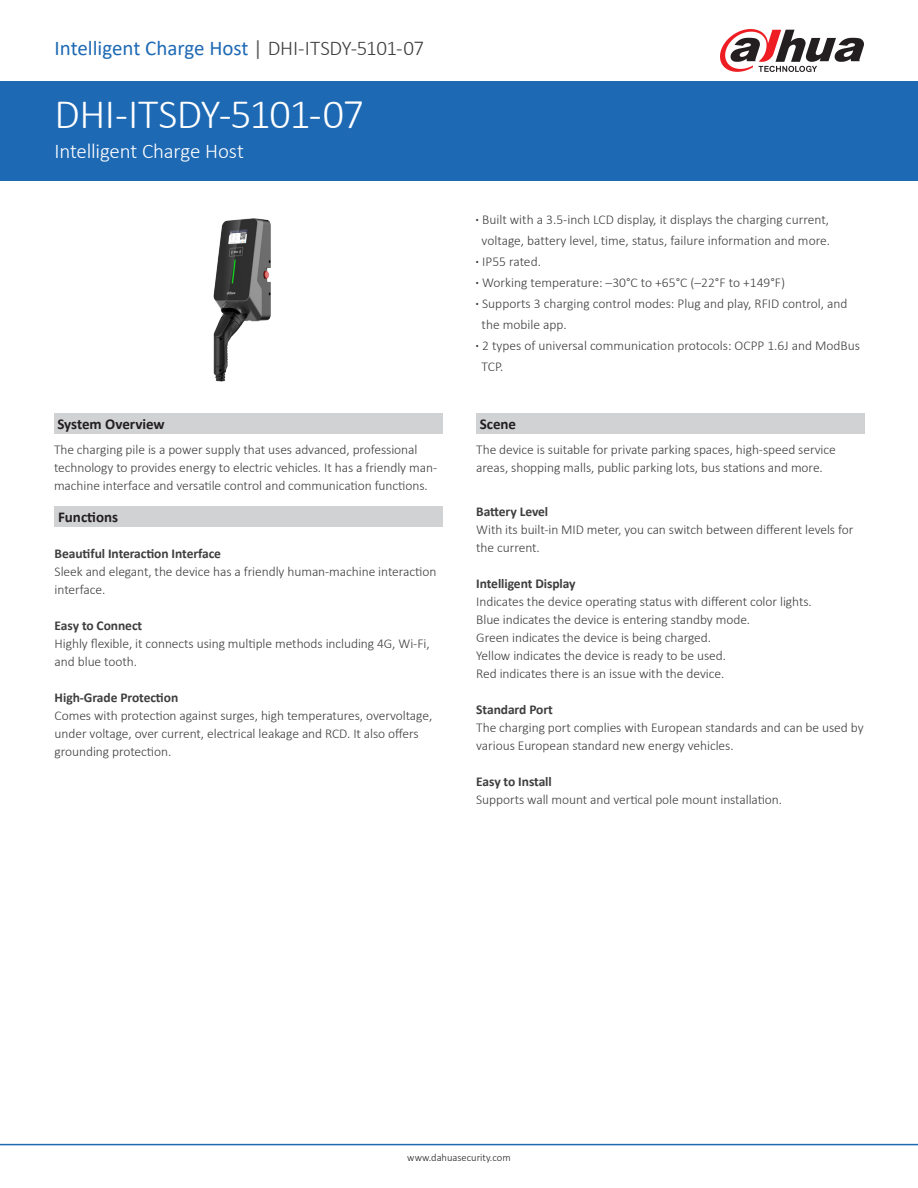
<style>
.page{position:relative;width:918px;height:1188px;background:#fff}
.page>*{position:absolute;margin:0;border:0;box-sizing:border-box;transform-origin:0 0}
.t1{font:300 42px "Calibri";letter-spacing:-.02em;color:#fff}
.t2{font:21px "Calibri";color:#1e69b4}
.t3{font:300 21px "Calibri";letter-spacing:-.01em;color:#fff}
.t4{font:700 15px "Calibri";color:#231f20}
.t5{font:300 13.5px/18px "Calibri";letter-spacing:-.005em;color:#3e3e3f}
.t6{font:700 13.5px "Calibri";letter-spacing:-.005em;color:#3e3e3f}
.t7{font:300 10.5px "Calibri";color:#231f20}
.s1{color:#636366}
.s2{font-weight:300;color:#3e3e3f}
.s3{font-weight:700}
</style>
<div class="page">
<div style="left:0;top:81px;width:918px;height:100px;background:#1e69b4"></div>
<hr style="left:0;top:1144px;width:918px;height:1px;background:#1e69b4">
<svg style="left:720px;top:29px;width:144px;height:43px"></svg>
<div style="left:54px;top:413px;width:389px;height:21px;background:#d1d2d4"></div>
<div style="left:54px;top:506px;width:389px;height:21px;background:#d1d2d4"></div>
<div style="left:476px;top:413px;width:389px;height:21px;background:#d1d2d4"></div>
<img style="left:213px;top:218px;width:58px;height:164px">
<p class="t2" style="left:55px;top:34px;width:371px">Intelligent Charge Host <span class="s1">|</span> <span class="s2">DHI-ITSDY-5101-07</span></p>
<p class="t1" style="left:55px;top:88px;width:311px">DHI-ITSDY-5101-07</p>
<p class="t3" style="left:55px;top:138px;width:191px">Intelligent Charge Host</p>
<p class="t4" style="left:57px;top:413px;width:109px">System Overview</p>
<p class="t5" style="left:54px;top:440px;width:385px">The charging pile is a power supply that uses advanced, professional technology to provides energy to electric vehicles. It has a friendly man&shy;machine interface and versatile control and communication functions.</p>
<p class="t4" style="left:58px;top:506px;width:62px">Functions</p>
<p class="t6" style="left:55px;top:544px;width:168px">Beautiful Interaction Interface</p>
<p class="t5" style="left:55px;top:562px;width:383px">Sleek and elegant, the device has a friendly human-machine interaction interface.</p>
<p class="t6" style="left:55px;top:616px;width:89px">Easy to Connect</p>
<p class="t5" style="left:55px;top:634px;width:377px">Highly flexible, it connects using multiple methods including 4G, Wi-Fi, and blue tooth.</p>
<p class="t6" style="left:55px;top:688px;width:125px">High-Grade Protection</p>
<p class="t5" style="left:55px;top:706px;width:379px">Comes with protection against surges, high temperatures, overvoltage, under voltage, over current, electrical leakage and RCD. It also offers grounding protection.</p>
<p class="t5" style="left:476px;top:210px;width:355px"><span class="s3">·</span> Built with a 3.5-inch LCD display, it displays the charging current,</p>
<p class="t5" style="left:476px;top:230px;width:374px;line-height:21px;text-indent:6px">voltage, battery level, time, status, failure information and more.<br><span class="s3">·</span> IP55 rated.<br><span class="s3">·</span> Working temperature: –30°C to +65°C (–22°F to +149°F)<br><span class="s3">·</span> Supports 3 charging control modes: Plug and play, RFID control, and</p>
<p class="t5" style="left:482px;top:315px;width:87px">the mobile app.</p>
<p class="t5" style="left:476px;top:336px;width:386px"><span class="s3">·</span> 2 types of universal communication protocols: OCPP 1.6J and ModBus</p>
<p class="t5" style="left:482px;top:357px;width:23px">TCP.</p>
<p class="t4" style="left:480px;top:413px;width:38px">Scene</p>
<p class="t5" style="left:476px;top:440px;width:361px">The device is suitable for private parking spaces, high-speed service areas, shopping malls, public parking lots, bus stations and more.</p>
<p class="t6" style="left:476px;top:502px;width:73px">Battery Level</p>
<p class="t5" style="left:476px;top:520px;width:379px">With its built-in MID meter, you can switch between different levels for the current.</p>
<p class="t6" style="left:476px;top:574px;width:101px">Intelligent Display</p>
<p class="t5" style="left:476px;top:592px;width:337px">Indicates the device operating status with different color lights.<br>Blue indicates the device is entering standby mode.<br>Green indicates the device is being charged.<br>Yellow indicates the device is ready to be used.<br>Red indicates there is an issue with the device.</p>
<p class="t6" style="left:476px;top:700px;width:78px">Standard Port</p>
<p class="t5" style="left:476px;top:718px;width:389px">The charging port complies with European standards and can be used by various European standard new energy vehicles.</p>
<p class="t6" style="left:476px;top:772px;width:77px">Easy to Install</p>
<p class="t5" style="left:476px;top:790px;width:307px">Supports wall mount and vertical pole mount installation.</p>
<p class="t7" style="left:407px;top:1151px;width:105px">www.dahuasecurity.com</p>
</div>
